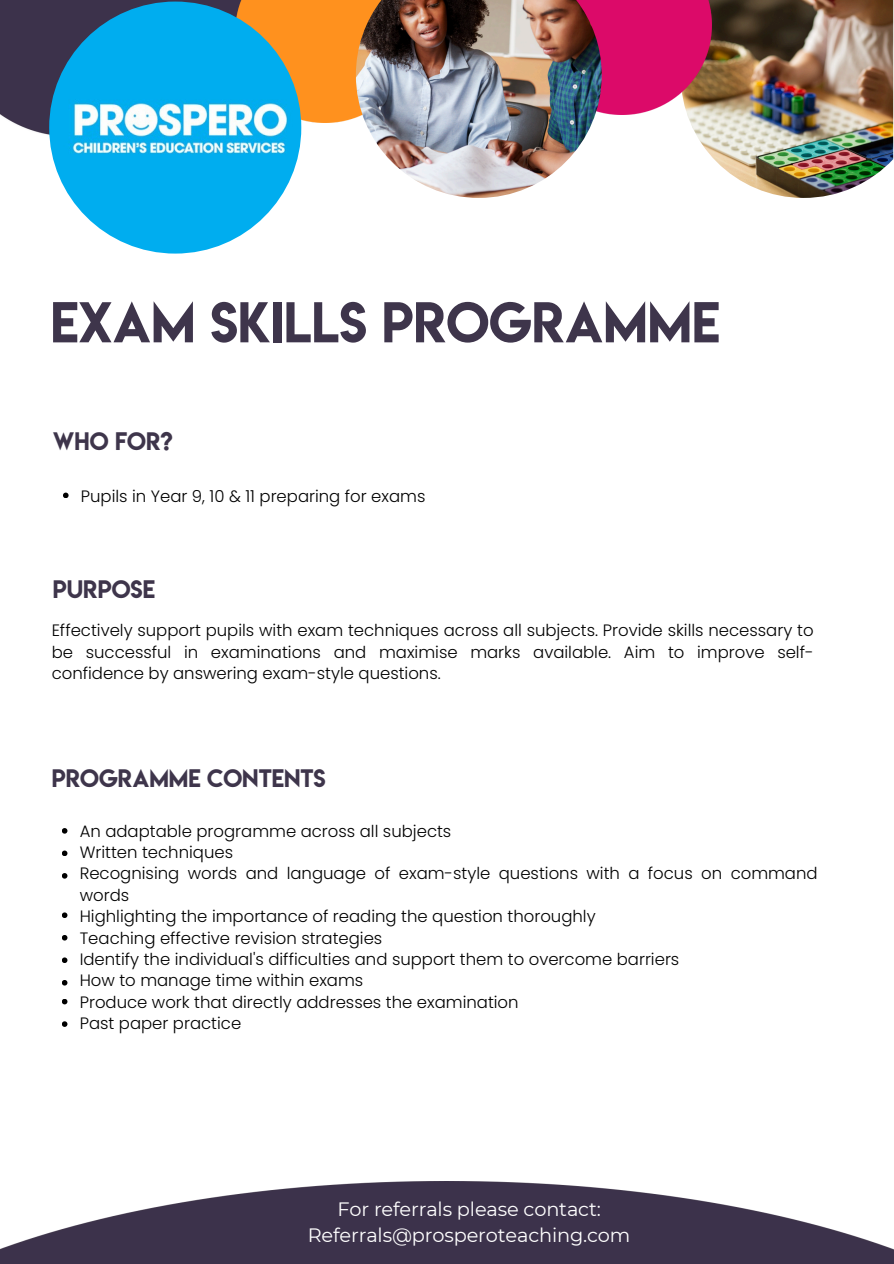
<style>
.page{position:relative;width:894px;height:1264px;background:#fff}
.page>*{position:absolute;margin:0;border:0;box-sizing:border-box;transform-origin:0 0}
.t1{font:51px "Lemon Milk";color:#3e354b}
.t2{font:22.5px "Lemon Milk";color:#3e354b}
.t3{font:19.35px/25.8px "Montserrat";letter-spacing:-.005em;color:#fff;text-align:center}
.t4{font:300 16.5px/21.3px "Poppins";color:#000}
</style>
<div class="page">
<img style="left:0;top:0;width:893px;height:1027px">
<img style="left:680px;top:0;width:212px;height:198px">
<div style="left:235px;top:0;width:121px;height:123px;background:#ff911e"></div>
<img style="left:601px;top:0;width:110px;height:114px">
<img style="left:356px;top:0;width:245px;height:198px">
<img style="left:49px;top:2px;width:252px;height:251px;border-radius:50%">
<img style="left:0;top:1181px;width:893px;height:82px">
<svg style="left:62px;top:828px;width:5px;height:5px"></svg>
<svg style="left:62px;top:850px;width:5px;height:6px"></svg>
<svg style="left:62px;top:873px;width:5px;height:5px"></svg>
<svg style="left:62px;top:912px;width:5px;height:6px"></svg>
<svg style="left:62px;top:934px;width:5px;height:6px"></svg>
<svg style="left:62px;top:957px;width:5px;height:6px"></svg>
<svg style="left:62px;top:979px;width:5px;height:6px"></svg>
<svg style="left:62px;top:998px;width:5px;height:6px"></svg>
<svg style="left:62px;top:1021px;width:5px;height:5px"></svg>
<svg style="left:63px;top:492px;width:6px;height:6px"></svg>
<p class="t1" style="left:51px;top:286px;width:670px">EXAM SKILLS PROGRAMME</p>
<p class="t2" style="left:53px;top:425px;width:121px">WHO FOR?</p>
<p class="t4" style="left:81px;top:485px;width:346px">Pupils in Year 9, 10 &amp; 11 preparing for exams</p>
<p class="t2" style="left:53px;top:573px;width:104px">PURPOSE</p>
<p class="t4" style="left:52px;top:620px;width:763px;text-align:justify">Effectively support pupils with exam techniques across all subjects. Provide skills necessary to be successful in examinations and maximise marks available. Aim to improve self&shy;confidence by answering exam-style questions.</p>
<p class="t2" style="left:52px;top:761px;width:275px">PROGRAMME CONTENTS</p>
<p class="t4" style="left:80px;top:820px;width:373px">An adaptable programme across all subjects</p>
<p class="t4" style="left:80px;top:841px;width:155px">Written techniques</p>
<h1 class="t4" style="left:80px;top:863px;width:739px">Recognising words and language of exam-style questions with a focus on command words</h1>
<h2 class="t4" style="left:80px;top:905px;width:517px">Highlighting the importance of reading the question thoroughly</h2>
<p class="t4" style="left:80px;top:927px;width:304px">Teaching effective revision strategies</p>
<h2 class="t4" style="left:80px;top:948px;width:601px">Identify the individual's difficulties and support them to overcome barriers</h2>
<p class="t4" style="left:80px;top:969px;width:285px">How to manage time within exams</p>
<h2 class="t4" style="left:80px;top:991px;width:440px">Produce work that directly addresses the examination</h2>
<p class="t4" style="left:80px;top:1012px;width:163px">Past paper practice</p>
<p class="t3" style="left:308px;top:1196px;width:324px">For referrals please contact:<br>Referrals@prosperoteaching.com</p>
</div>
